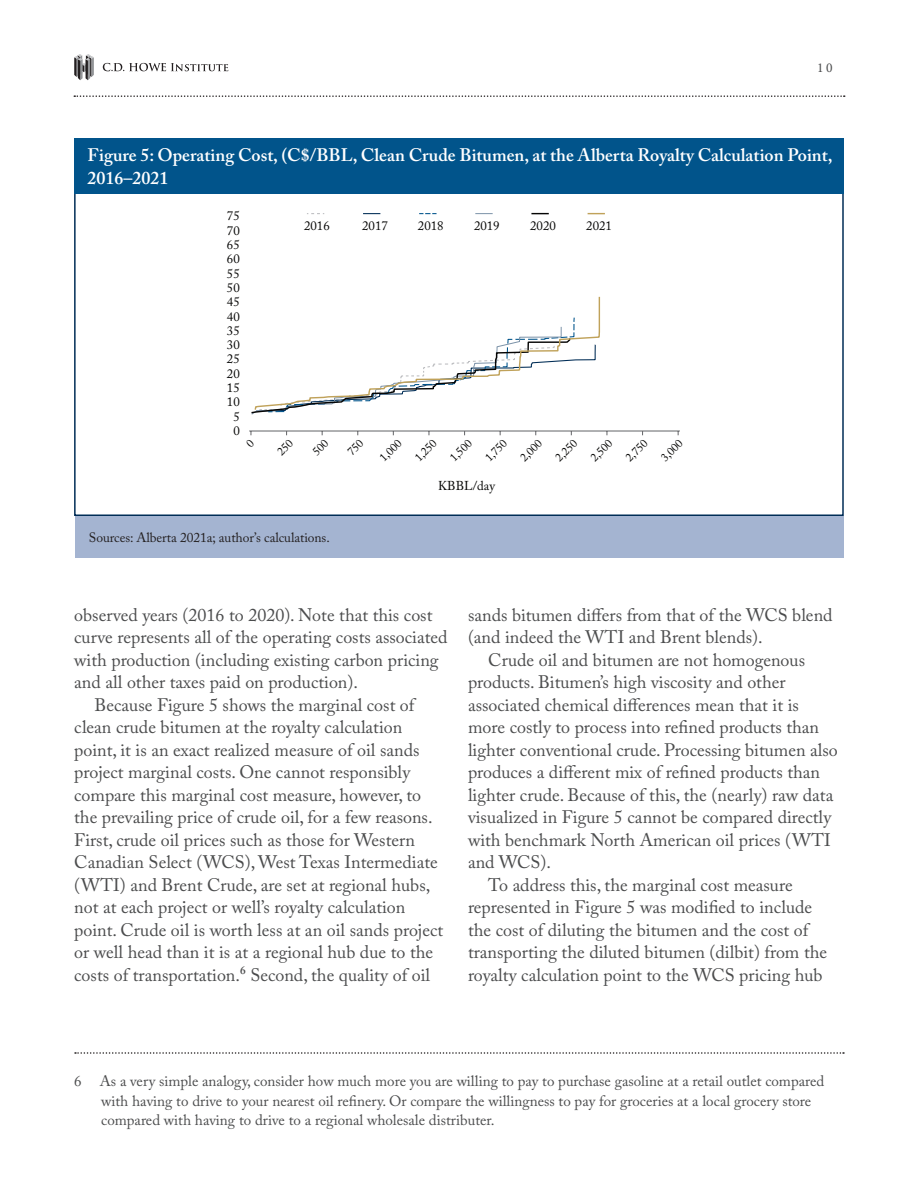
<style>
.page{position:relative;width:918px;height:1188px;background:#fff}
.page>*{position:absolute;margin:0;border:0;box-sizing:border-box;transform-origin:0 0}
.Body_Copy{font:18px/22.5px "Adobe Caslon Pro";color:#4b4c4d}
.Table_Header{font:600 18px/22.5px "Adobe Caslon Pro";color:#fff}
.foot_note_2{font:15px/19.5px "Adobe Caslon Pro";color:#4b4c4d}
.table_foot_note{font:13.5px "Adobe Caslon Pro";letter-spacing:-.005em;color:#231f20}
.t1{font:13.5px "Minion Pro";color:#4b4c4d}
.t2{font:12.9px "Adobe Caslon Pro";color:#050504}
.t3{font:11.4px "Adobe Caslon Pro";color:#050504}
</style>
<div class="page">
<svg style="left:74px;top:95px;width:771px;height:2px"></svg>
<svg style="left:74px;top:54px;width:20px;height:26px"></svg>
<svg style="left:103px;top:63px;width:125px;height:8px"></svg>
<svg style="left:75px;top:1052px;width:769px;height:2px"></svg>
<div style="left:74px;top:180px;width:770px;height:336px;background:#fff;border:2px solid #002d56"></div>
<div style="left:74px;top:138px;width:770px;height:56px;background:#01548b"></div>
<div style="left:75px;top:516px;width:769px;height:42px;background:#a4b4d1"></div>
<svg style="left:363px;top:213px;width:17px;height:1px"></svg>
<svg style="left:419px;top:213px;width:18px;height:1px"></svg>
<svg style="left:475px;top:213px;width:18px;height:1px"></svg>
<svg style="left:531px;top:213px;width:18px;height:1px"></svg>
<hr style="left:249px;top:430px;width:431px;height:2px;background:#6c6d70">
<svg style="left:251px;top:296px;width:350px;height:119px"></svg>
<svg style="left:588px;top:213px;width:17px;height:1px"></svg>
<svg style="left:249px;top:431px;width:6px;height:5px"></svg>
<svg style="left:276px;top:431px;width:18px;height:5px"></svg>
<svg style="left:311px;top:431px;width:18px;height:5px"></svg>
<svg style="left:347px;top:431px;width:17px;height:5px"></svg>
<p class="t1" style="left:817px;top:59px;width:17px">10</p>
<p class="Table_Header" style="left:88px;top:144px;width:747px">Figure 5: Operating Cost, (C$/BBL, Clean Crude Bitumen, at the Alberta Royalty Calculation Point,<br>2016–2021</p>
<p class="t2" style="left:227px;top:208px;width:14px">75</p>
<p class="t2" style="left:227px;top:223px;width:14px">70</p>
<p class="t2" style="left:227px;top:237px;width:14px">65</p>
<p class="t2" style="left:227px;top:251px;width:14px">60</p>
<p class="t2" style="left:227px;top:266px;width:14px">55</p>
<p class="t2" style="left:227px;top:280px;width:14px">50</p>
<p class="t2" style="left:227px;top:294px;width:14px">45</p>
<p class="t2" style="left:227px;top:309px;width:14px">40</p>
<p class="t2" style="left:227px;top:323px;width:14px">35</p>
<p class="t2" style="left:227px;top:337px;width:14px">30</p>
<p class="t2" style="left:227px;top:351px;width:14px">25</p>
<p class="t2" style="left:227px;top:366px;width:14px">20</p>
<p class="t2" style="left:227px;top:380px;width:14px">15</p>
<p class="t2" style="left:227px;top:394px;width:14px">10</p>
<p class="t2" style="left:233px;top:409px;width:8px">5</p>
<p class="t2" style="left:233px;top:423px;width:8px">0</p>
<p class="t2" style="left:304px;top:218px;width:27px">2016</p>
<p class="t2" style="left:362px;top:218px;width:27px">2017</p>
<p class="t2" style="left:418px;top:218px;width:27px">2018</p>
<p class="t2" style="left:474px;top:218px;width:27px">2019</p>
<p class="t2" style="left:530px;top:218px;width:27px">2020</p>
<p class="t2" style="left:586px;top:218px;width:27px">2021</p>
<p class="t3" style="left:377px;top:454px;width:27px;rotate:-45deg">1,000</p>
<p class="t3" style="left:412px;top:454px;width:27px;rotate:-45deg">1,250</p>
<p class="t3" style="left:447px;top:454px;width:27px;rotate:-45deg">1,500</p>
<p class="t3" style="left:482px;top:454px;width:27px;rotate:-45deg">1,750</p>
<p class="t3" style="left:517px;top:454px;width:27px;rotate:-45deg">2,000</p>
<p class="t3" style="left:553px;top:454px;width:27px;rotate:-45deg">2,250</p>
<p class="t3" style="left:588px;top:454px;width:27px;rotate:-45deg">2,500</p>
<p class="t3" style="left:623px;top:454px;width:27px;rotate:-45deg">2,750</p>
<p class="t3" style="left:658px;top:454px;width:27px;rotate:-45deg">3,000</p>
<p class="t2" style="left:438px;top:478px;width:58px">KBBL/day</p>
<p class="table_foot_note" style="left:89px;top:529px;width:242px">Sources: Alberta 2021a; author’s calculations.</p>
<p class="Body_Copy" style="left:74px;top:603px;width:375px">observed years (2016 to 2020). Note that this cost curve represents all of the operating costs associated with production (including existing carbon pricing and all other taxes paid on production).</p>
<p class="Body_Copy" style="left:74px;top:693px;width:370px;text-indent:20px">Because Figure 5 shows the marginal cost of clean crude bitumen at the royalty calculation point, it is an exact realized measure of oil sands project marginal costs. One cannot responsibly compare this marginal cost measure, however, to the prevailing price of crude oil, for a few reasons.<br>First, crude oil prices such as those for Western Canadian Select (WCS), West Texas Intermediate (WTI) and Brent Crude, are set at regional hubs, not at each project or well’s royalty calculation point. Crude oil is worth less at an oil sands project or well head than it is at a regional hub due to the costs of transportation.<sup>6</sup> Second, the quality of oil</p>
<p class="Body_Copy" style="left:468px;top:603px;width:366px">sands bitumen differs from that of the WCS blend (and indeed the WTI and Brent blends).</p>
<p class="Body_Copy" style="left:468px;top:648px;width:371px;text-indent:20px">Crude oil and bitumen are not homogenous products. Bitumen’s high viscosity and other associated chemical differences mean that it is more costly to process into refined products than lighter conventional crude. Processing bitumen also produces a different mix of refined products than lighter crude. Because of this, the (nearly) raw data visualized in Figure 5 cannot be compared directly with benchmark North American oil prices (WTI and WCS).</p>
<p class="Body_Copy" style="left:468px;top:873px;width:361px;text-indent:20px">To address this, the marginal cost measure represented in Figure 5 was modified to include the cost of diluting the bitumen and the cost of transporting the diluted bitumen (dilbit) from the royalty calculation point to the WCS pricing hub</p>
<p class="foot_note_2" style="left:101px;top:1071px;width:725px;text-indent:-27px">6 As a very simple analogy, consider how much more you are willing to pay to purchase gasoline at a retail outlet compared with having to drive to your nearest oil refinery. Or compare the willingness to pay for groceries at a local grocery store compared with having to drive to a regional wholesale distributer.</p>
</div>
